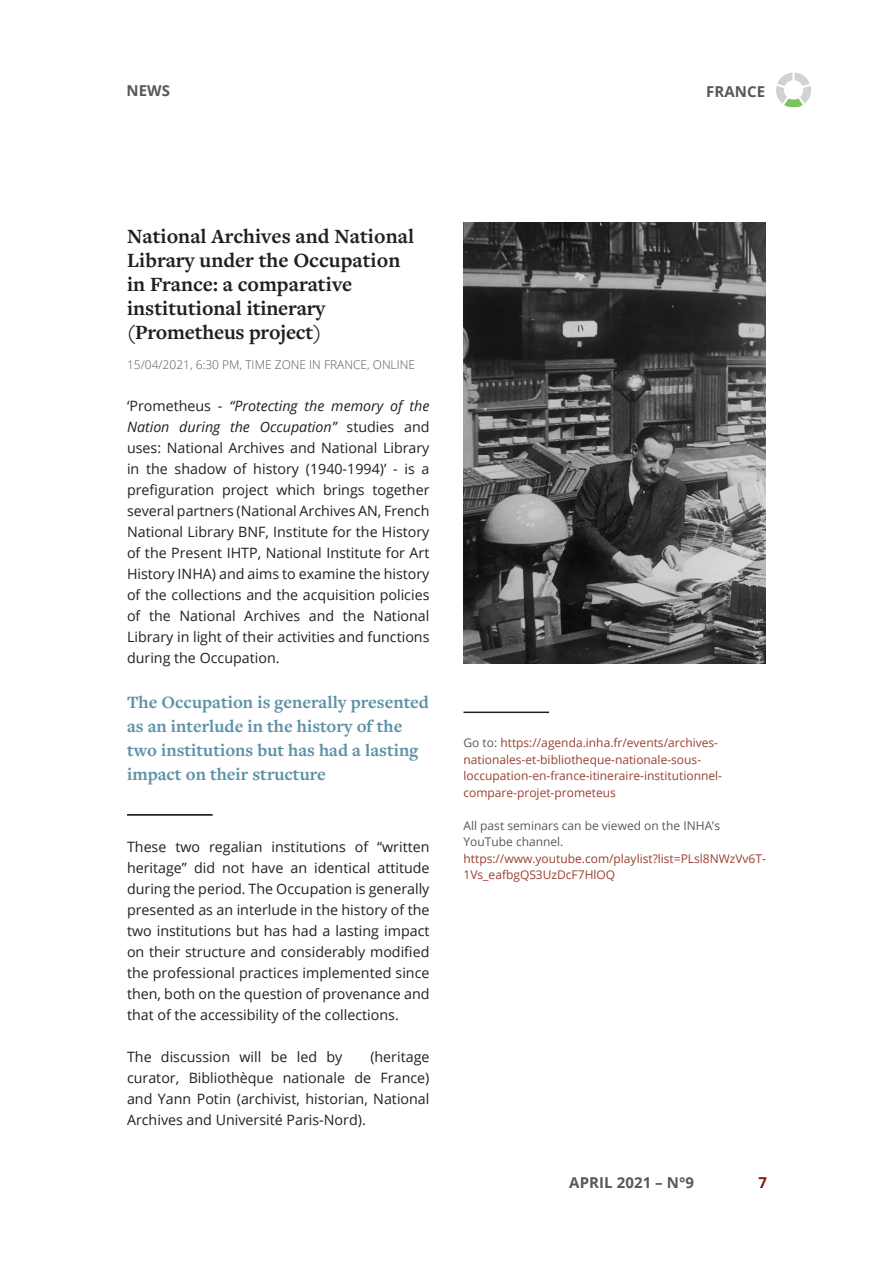
<style>
.page{position:relative;width:893px;height:1263px;background:#fff}
.page>*{position:absolute;margin:0;border:0;box-sizing:border-box;transform-origin:0 0}
.kop_2{font:700 21px/24px "Freight Text Pro";color:#231f20}
.quote{font:700 18px/24px "Freight Text Pro";color:#5d91a7}
.land{font:700 15px "Open Sans";letter-spacing:.005em;color:#57585a}
.stijlelementen{font:700 15px "Open Sans";color:#57585a}
.t1{font:700 15px "Open Sans";color:#851417}
.t2{font:14.25px/21px "Open Sans";color:#231f20;text-align:justify}
.link{font:12px/16.5px "Open Sans";color:#994031}
.uitleg{font:300 12px "Open Sans";color:#57585a}
.s1{font-style:italic}
.s2{color:#57585a}
</style>
<div class="page">
<hr style="left:127px;top:814px;width:86px;height:2px;background:#000">
<hr style="left:463px;top:711px;width:86px;height:2px;background:#231f20">
<img style="left:776px;top:73px;width:34px;height:34px">
<img style="left:463px;top:222px;width:302px;height:441px">
<p class="stijlelementen" style="left:126px;top:80px;width:45px">NEWS</p>
<p class="land" style="left:706px;top:81px;width:61px">FRANCE</p>
<p class="kop_2" style="left:127px;top:224px;width:289px">National Archives and National<br>Library under the Occupation in France: a comparative institutional itinerary (Prometheus project)</p>
<p class="uitleg" style="left:127px;top:356px;width:290px">15/04/2021, 6:30 PM, TIME ZONE IN FRANCE, ONLINE</p>
<p class="t2" style="left:127px;top:395px;width:304px">‘Prometheus - <span class="s1">“Protecting the memory of the Nation during the Occupation”</span> studies and uses: National Archives and National Library in the shadow of history (1940-1994)’ - is a prefiguration project which brings together several partners (National Archives AN, French National Library BNF, Institute for the History of the Present IHTP, National Institute for Art History INHA) and aims to examine the history of the collections and the acquisition policies of the National Archives and the National Library in light of their activities and functions during the Occupation.</p>
<p class="quote" style="left:127px;top:690px;width:303px">The Occupation is generally presented as an interlude in the history of the two institutions but has had a lasting impact on their structure</p>
<p class="t2" style="left:127px;top:836px;width:304px">These two regalian institutions of “written heritage” did not have an identical attitude during the period. The Occupation is generally presented as an interlude in the history of the two institutions but has had a lasting impact on their structure and considerably modified the professional practices implemented since then, both on the question of provenance and that of the accessibility of the collections.</p>
<p class="t2" style="left:127px;top:1046px;width:217px">The discussion will be led by</p>
<p class="t2" style="left:127px;top:1046px;width:304px;text-indent:243px">(heritage curator, Bibliothèque nationale de France) and Yann Potin (archivist, historian, National Archives and Université Paris-Nord).</p>
<p class="link" style="left:463px;top:734px;width:260px"><span class="s2">Go to:</span> https://agenda.inha.fr/events/archives&shy;nationales-et-bibliotheque-nationale-sous&shy;loccupation-en-france-itineraire-institutionnel&shy;compare-projet-prometeus</p>
<p class="link" style="left:463px;top:817px;width:304px"><span class="s2">All past seminars can be viewed on the INHA’s YouTube channel. </span>https://www.youtube.com/playlist?list=PLsl8NWzVv6T-1Vs_eafbgQS3UzDcF7HlOQ</p>
<p class="land" style="left:569px;top:1172px;width:126px">APRIL 2021 – N°9</p>
<p class="t1" style="left:758px;top:1172px;width:10px">7</p>
</div>
